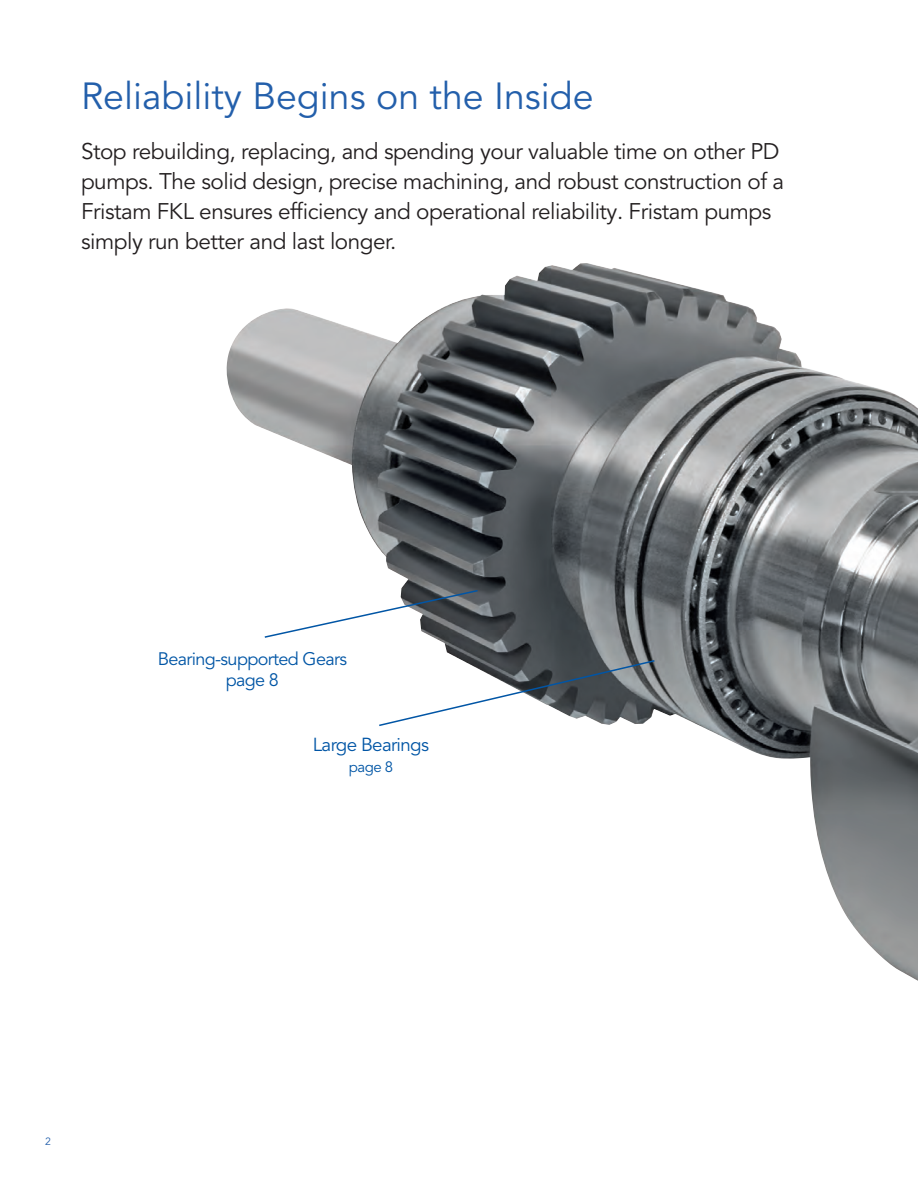
<style>
.page{position:relative;width:918px;height:1188px;background:#fff}
.page>*{position:absolute;margin:0;border:0;box-sizing:border-box;transform-origin:0 0}
.t1{font:37.5px "Avenir LT Pro";color:#235fab}
.t2{font:22.5px/30px "Avenir LT Pro";letter-spacing:-.02em;color:#231f20}
.t3{font:18.75px "Avenir LT Pro";letter-spacing:-.035em;color:#0155a5}
.t4{font:18px/21px "Avenir LT Pro";letter-spacing:-.035em;color:#0155a5;text-align:center}
.t5{font:15px "Avenir LT Pro";color:#0155a5}
.t6{font:10.5px "Avenir LT Pro";color:#235fab}
</style>
<div class="page">
<img style="left:226px;top:263px;width:692px;height:718px">
<div style="left:151px;top:651px;width:202px;height:39px;background:#fff"></div>
<div style="left:256px;top:737px;width:230px;height:41px;background:#fff"></div>
<svg style="left:263px;top:589px;width:216px;height:50px"></svg>
<svg style="left:377px;top:659px;width:279px;height:68px"></svg>
<h1 class="t1" style="left:81px;top:74px;width:514px">Reliability Begins on the Inside</h1>
<p class="t2" style="left:81px;top:137px;width:705px">Stop rebuilding, replacing, and spending your valuable time on other PD pumps. The solid design, precise machining, and robust construction of a Fristam FKL ensures efficiency and operational reliability. Fristam pumps simply run better and last longer.</p>
<p class="t4" style="left:158px;top:648px;width:191px">Bearing-supported Gears page 8</p>
<p class="t3" style="left:313px;top:734px;width:118px">Large Bearings</p>
<p class="t5" style="left:349px;top:758px;width:46px">page 8</p>
<p class="t6" style="left:45px;top:1135px;width:7px">2</p>
</div>
